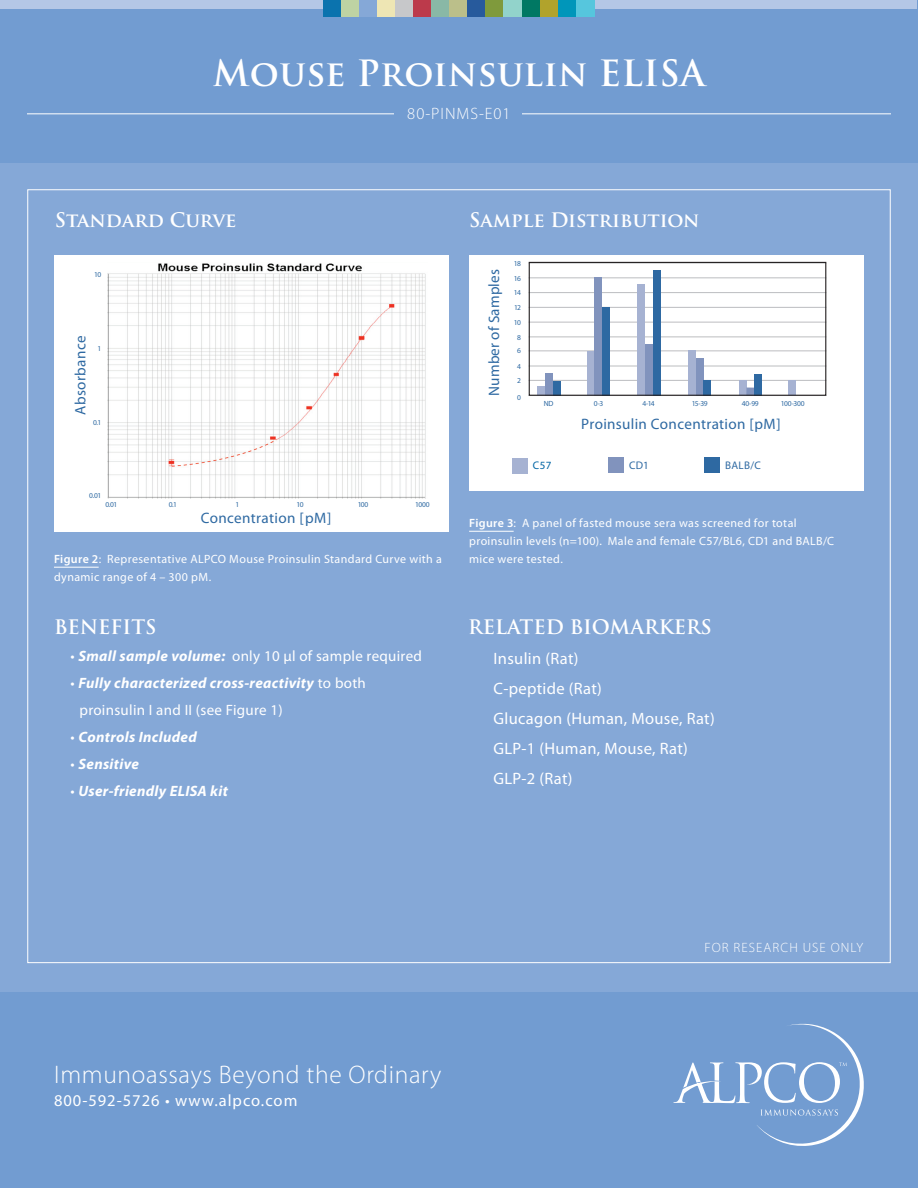
<style>
.page{position:relative;width:918px;height:1188px;background:#729cd1}
.page>*{position:absolute;margin:0;border:0;box-sizing:border-box;transform-origin:0 0}
.t1{font:700 35.25px "Trajan Pro";letter-spacing:.01em;color:#fff}
.t2{font:300 25.5px "Myriad Pro";letter-spacing:.025em;color:#fff}
.Heading{font:700 19.5px "Trajan Pro";color:#fff}
.Characteristics{font:16.5px "Myriad Pro";letter-spacing:.02em;color:#fff}
.Characteristics-2{font:16.5px "Myriad Pro";letter-spacing:.06em;color:#fff}
.t3{font:300 16.5px "Myriad Pro";letter-spacing:.06em;color:#fff}
.Diagram_Label{font:15.15px "Myriad Pro";letter-spacing:.02em;color:#2e69a2}
.Bullets{font:15px/27px "Myriad Pro";letter-spacing:.02em;color:#fff}
.Bullets-2{font:italic 700 15px "Myriad Pro";letter-spacing:.02em;color:#fff}
.t4{font:300 13.5px "Myriad Pro";letter-spacing:.08em;color:#fff}
.Footnote{font:12px/18px "Myriad Pro";letter-spacing:.03em;color:#fff}
.Footnote-2{font:11.1px "Myriad Pro";letter-spacing:.025em;color:#2e69a2}
.Footnote-3{font:11.1px "Myriad Pro";color:#0065a4}
.Diagram_Label-2{font:7.5px "Myriad Pro";letter-spacing:-.08em;color:#2e69a2}
.s1{font-weight:600}
.s2{font-weight:700;font-style:italic}
.s3{font-weight:400;font-style:normal}
</style>
<div class="page">
<svg style="left:673px;top:1023px;width:191px;height:123px"></svg>
<div style="left:0;top:163px;width:918px;height:829px;background:#85a8d7"></div>
<hr style="left:54px;top:567px;width:45px;height:1px;background:#fff">
<hr style="left:469px;top:531px;width:45px;height:1px;background:#fff">
<hr style="left:27px;top:113px;width:864px;height:1px;background:#fff">
<div style="left:394px;top:103px;width:128px;height:23px;background:#729cd1"></div>
<div style="left:0;top:0;width:916px;height:9px;background:#b4c7e6"></div>
<div style="left:323px;top:0;width:18px;height:16px;background:#0b73ae"></div>
<div style="left:341px;top:0;width:18px;height:16px;background:#bed3a3"></div>
<div style="left:359px;top:0;width:18px;height:16px;background:#85a8d7"></div>
<div style="left:377px;top:0;width:18px;height:16px;background:#eee6b4"></div>
<div style="left:395px;top:0;width:18px;height:16px;background:#c7c8ca"></div>
<div style="left:413px;top:0;width:19px;height:16px;background:#bc3a4b"></div>
<div style="left:432px;top:0;width:18px;height:16px;background:#89b8a6"></div>
<div style="left:450px;top:0;width:18px;height:16px;background:#bbbf8a"></div>
<div style="left:468px;top:0;width:18px;height:16px;background:#275a9c"></div>
<div style="left:486px;top:0;width:18px;height:16px;background:#7f9a3c"></div>
<div style="left:504px;top:0;width:18px;height:16px;background:#92d3cb"></div>
<div style="left:522px;top:0;width:18px;height:16px;background:#007863"></div>
<div style="left:540px;top:0;width:18px;height:16px;background:#b1a32c"></div>
<div style="left:558px;top:0;width:18px;height:16px;background:#0096ba"></div>
<div style="left:576px;top:0;width:18px;height:16px;background:#56c6dd"></div>
<div style="left:54px;top:256px;width:395px;height:276px;background:#fff"></div>
<div style="left:469px;top:256px;width:395px;height:235px;background:#fff"></div>
<div style="left:512px;top:458px;width:16px;height:15px;background:#a6b2d2"></div>
<div style="left:704px;top:458px;width:16px;height:15px;background:#2e69a2"></div>
<div style="left:608px;top:458px;width:16px;height:15px;background:#8193bd"></div>
<img style="left:107px;top:263px;width:319px;height:235px">
<hr style="left:529px;top:292px;width:297px;height:1px;background:#bcbdc0">
<hr style="left:529px;top:307px;width:297px;height:1px;background:#bcbdc0">
<hr style="left:529px;top:322px;width:297px;height:1px;background:#bcbdc0">
<hr style="left:529px;top:337px;width:297px;height:1px;background:#bcbdc0">
<hr style="left:529px;top:350px;width:297px;height:1px;background:#bcbdc0">
<hr style="left:529px;top:366px;width:297px;height:1px;background:#bcbdc0">
<hr style="left:529px;top:380px;width:297px;height:1px;background:#bcbdc0">
<hr style="left:529px;top:277px;width:297px;height:1px;background:#bcbdc0">
<div style="left:537px;top:387px;width:8px;height:9px;background:#a6b2d2"></div>
<div style="left:587px;top:351px;width:8px;height:45px;background:#a6b2d2"></div>
<div style="left:637px;top:284px;width:8px;height:112px;background:#a6b2d2"></div>
<div style="left:545px;top:373px;width:8px;height:23px;background:#8193bd"></div>
<div style="left:595px;top:277px;width:7px;height:119px;background:#8193bd"></div>
<div style="left:645px;top:344px;width:8px;height:52px;background:#8193bd"></div>
<div style="left:553px;top:381px;width:7px;height:15px;background:#2e69a2"></div>
<div style="left:602px;top:307px;width:8px;height:89px;background:#2e69a2"></div>
<div style="left:653px;top:270px;width:7px;height:126px;background:#2e69a2"></div>
<div style="left:688px;top:351px;width:8px;height:45px;background:#a6b2d2"></div>
<div style="left:696px;top:359px;width:8px;height:37px;background:#8193bd"></div>
<div style="left:704px;top:381px;width:7px;height:15px;background:#2e69a2"></div>
<div style="left:739px;top:381px;width:7px;height:15px;background:#a6b2d2"></div>
<div style="left:746px;top:388px;width:8px;height:8px;background:#8193bd"></div>
<div style="left:754px;top:374px;width:8px;height:22px;background:#2e69a2"></div>
<div style="left:788px;top:381px;width:8px;height:15px;background:#a6b2d2"></div>
<div style="left:529px;top:262px;width:297px;height:134px;border:1px solid #231f20"></div>
<p class="t1" style="left:213px;top:51px;width:494px">Mouse Proinsulin ELISA</p>
<p class="t3" style="left:407px;top:103px;width:105px">80-PIN MS-E01</p>
<p class="Heading" style="left:55px;top:208px;width:183px">Standard Curve</p>
<p class="Heading" style="left:469px;top:208px;width:232px">Sample Distribution</p>
<p class="Diagram_Label-2" style="left:94px;top:270px;width:9px">10</p>
<p class="Diagram_Label" style="left:71px;top:415px;width:81px;rotate:-90deg">Absorbance</p>
<p class="Diagram_Label-2" style="left:97px;top:344px;width:5px">1</p>
<p class="Diagram_Label-2" style="left:93px;top:418px;width:10px">0.1</p>
<p class="Diagram_Label-2" style="left:89px;top:491px;width:13px">0.01</p>
<p class="Diagram_Label-2" style="left:105px;top:500px;width:13px">0.01</p>
<p class="Diagram_Label-2" style="left:169px;top:500px;width:10px">0.1</p>
<p class="Diagram_Label-2" style="left:235px;top:500px;width:5px">1</p>
<p class="Diagram_Label-2" style="left:297px;top:500px;width:9px">10</p>
<p class="Diagram_Label-2" style="left:358px;top:500px;width:12px">100</p>
<p class="Diagram_Label" style="left:201px;top:509px;width:132px">Concentration [pM]</p>
<p class="Diagram_Label-2" style="left:415px;top:500px;width:16px">1000</p>
<p class="Footnote" style="left:54px;top:549px;width:389px"><span class="s1">Figure 2</span>: Representative ALPCO Mouse Proinsulin Standard Curve with a dynamic range of 4 – 300 pM.</p>
<p class="Heading" style="left:54px;top:615px;width:104px">BENEFITS</p>
<p class="Bullets" style="left:70px;top:642px;width:353px">• <span class="s2">Small sample volume:</span> only 10 µl of sample required</p>
<p class="Bullets" style="left:80px;top:669px;width:288px;text-indent:-9px">• <span class="s2">Fully characterized cross-reactivity</span> to both proinsulin I and II (see Figure 1)</p>
<p class="Bullets-2" style="left:70px;top:727px;width:128px"><span class="s3">•</span> Controls Included</p>
<p class="Bullets-2" style="left:70px;top:754px;width:70px"><span class="s3">•</span> Sensitive</p>
<p class="Bullets-2" style="left:70px;top:781px;width:159px"><span class="s3">•</span> User-friendly ELISA kit</p>
<p class="Diagram_Label" style="left:485px;top:396px;width:128px;rotate:-90deg">Number of Samples</p>
<p class="Diagram_Label-2" style="left:514px;top:259px;width:9px">18</p>
<p class="Diagram_Label-2" style="left:514px;top:274px;width:9px">16</p>
<p class="Diagram_Label-2" style="left:514px;top:318px;width:9px">10</p>
<p class="Diagram_Label-2" style="left:517px;top:362px;width:5px">4</p>
<p class="Diagram_Label-2" style="left:514px;top:288px;width:9px">14</p>
<p class="Diagram_Label-2" style="left:517px;top:332px;width:5px">8</p>
<p class="Diagram_Label-2" style="left:517px;top:376px;width:5px">2</p>
<p class="Diagram_Label-2" style="left:514px;top:303px;width:8px">12</p>
<p class="Diagram_Label-2" style="left:517px;top:346px;width:5px">6</p>
<p class="Diagram_Label-2" style="left:517px;top:393px;width:5px">0</p>
<p class="Diagram_Label-2" style="left:544px;top:399px;width:11px">ND</p>
<p class="Diagram_Label-2" style="left:594px;top:399px;width:11px">0-3</p>
<p class="Diagram_Label-2" style="left:642px;top:399px;width:14px">4-14</p>
<p class="Diagram_Label-2" style="left:692px;top:399px;width:17px">15-39</p>
<p class="Diagram_Label-2" style="left:742px;top:399px;width:18px">40-99</p>
<p class="Diagram_Label-2" style="left:781px;top:399px;width:25px">100-300</p>
<p class="Diagram_Label" style="left:581px;top:414px;width:201px">Proinsulin Concentration [pM]</p>
<p class="Footnote-3" style="left:533px;top:458px;width:20px">C57</p>
<p class="Footnote-2" style="left:629px;top:459px;width:21px">CD1</p>
<p class="Footnote-2" style="left:725px;top:459px;width:37px">BALB/C</p>
<p class="Footnote" style="left:469px;top:514px;width:367px"><span class="s1">Figure 3</span>: A panel of fasted mouse sera was screened for total proinsulin levels (n=100). Male and female C57/BL6, CD1 and BALB/C mice were tested.</p>
<p class="Heading" style="left:468px;top:615px;width:245px">RELATED BIOMARKERS</p>
<p class="Characteristics" style="left:493px;top:649px;width:87px">Insulin (Rat)</p>
<p class="Characteristics" style="left:493px;top:679px;width:110px">C-peptide (Rat)</p>
<p class="Characteristics" style="left:493px;top:709px;width:223px">Glucagon (Human, Mouse, Rat)</p>
<p class="Characteristics" style="left:493px;top:739px;width:196px">GLP-1 (Human, Mouse, Rat)</p>
<p class="Characteristics" style="left:493px;top:769px;width:81px">GLP-2 (Rat)</p>
<p class="t2" style="left:54px;top:1059px;width:389px">Immunoassays Beyond the Ordinary</p>
<p class="Characteristics-2" style="left:54px;top:1091px;width:245px">800-592-5726 • www.alpco.com</p>
<p class="t4" style="left:704px;top:940px;width:160px">For Research Use Only</p>
</div>
